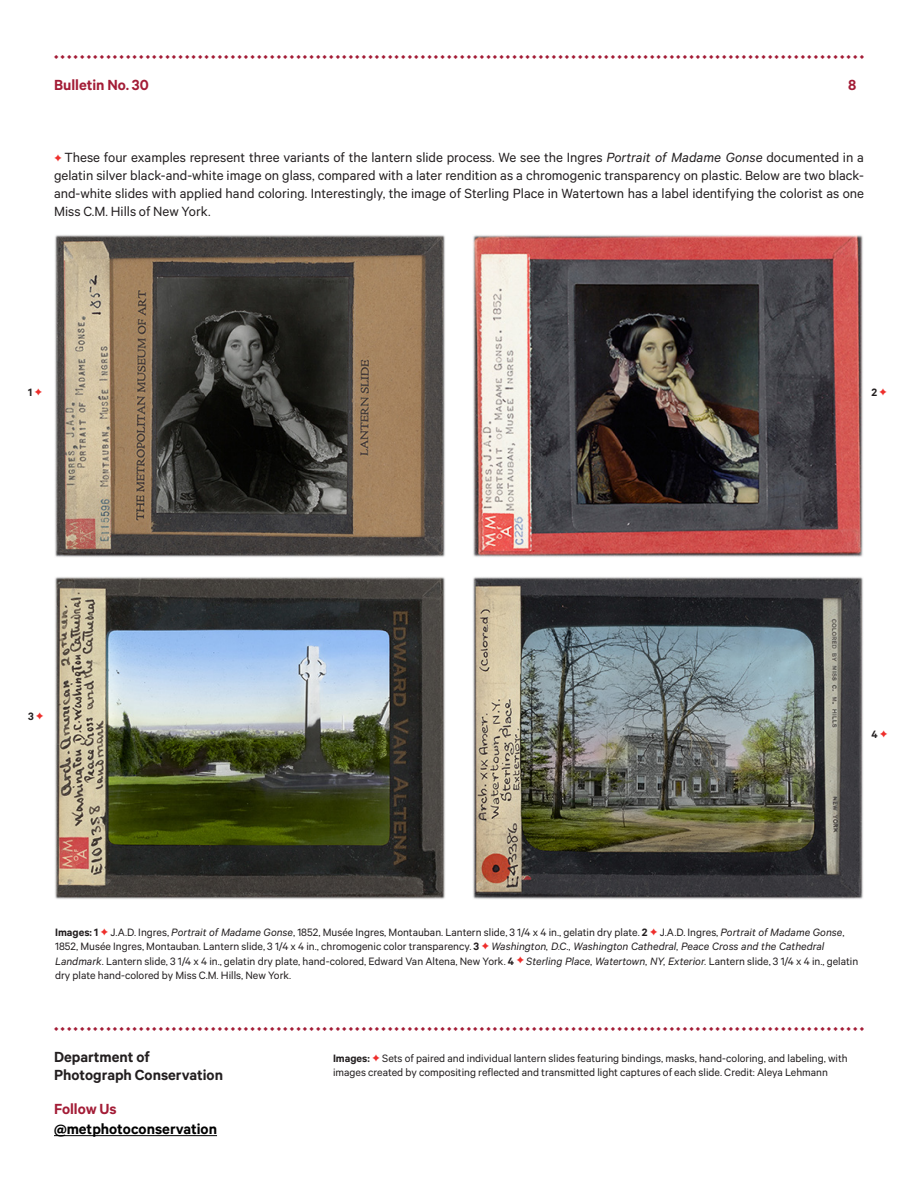
<style>
.page{position:relative;width:918px;height:1188px;background:#fff}
.page>*{position:absolute;margin:0;border:0;box-sizing:border-box;transform-origin:0 0}
.t1{font:700 16.5px/18px "The Met Sans Office";color:#231f20}
.Header__Sans_Bold_11{font:700 16.5px "The Met Sans Office";color:#a31c36}
.t2{font:700 16.5px "The Met Sans Office";color:#000}
.Body__Serif_Justify{font:15px/18px "The Met Sans Office";color:#231f20;text-align:justify}
.Caption__Sans_Regula{font:12px/14.4px "The Met Sans Office";color:#231f20}
.Caption__Sans_Regula-2{font:700 12px "The Met Sans Office";color:#231f20}
.t3{font:700 6px "GT Alpina Betav 6";color:#a31c36}
.s1{font-family:"GT Alpina Betav 6";font-weight:700;font-size:9px;color:#ee2f2c}
.s2{font-style:italic}
.s3{font-family:"GT Alpina Betav 6";font-size:9px;color:#ee2f2c}
.s4{font-weight:700}
</style>
<div class="page">
<hr style="left:54px;top:1135px;width:163px;height:1px;background:#000">
<img style="left:55px;top:235px;width:390px;height:322px">
<img style="left:55px;top:577px;width:390px;height:322px">
<img style="left:473px;top:577px;width:390px;height:322px">
<img style="left:473px;top:235px;width:390px;height:322px">
<p class="t3" style="left:54px;top:53px;width:812px">⬥ ⬥ ⬥ ⬥ ⬥ ⬥ ⬥ ⬥ ⬥ ⬥ ⬥ ⬥ ⬥ ⬥ ⬥ ⬥ ⬥ ⬥ ⬥ ⬥ ⬥ ⬥ ⬥ ⬥ ⬥ ⬥ ⬥ ⬥ ⬥ ⬥ ⬥ ⬥ ⬥ ⬥ ⬥ ⬥ ⬥ ⬥ ⬥ ⬥ ⬥ ⬥ ⬥ ⬥ ⬥ ⬥ ⬥ ⬥ ⬥ ⬥ ⬥ ⬥ ⬥ ⬥ ⬥ ⬥ ⬥ ⬥ ⬥ ⬥ ⬥ ⬥ ⬥ ⬥ ⬥ ⬥ ⬥ ⬥ ⬥ ⬥ ⬥ ⬥ ⬥ ⬥ ⬥ ⬥ ⬥ ⬥ ⬥ ⬥ ⬥ ⬥ ⬥ ⬥ ⬥ ⬥ ⬥ ⬥ ⬥ ⬥ ⬥ ⬥ ⬥ ⬥ ⬥ ⬥ ⬥ ⬥ ⬥ ⬥ ⬥ ⬥ ⬥ ⬥ ⬥ ⬥ ⬥ ⬥ ⬥ ⬥ ⬥ ⬥ ⬥ ⬥ ⬥ ⬥ ⬥ ⬥ ⬥ ⬥ ⬥ ⬥ ⬥ ⬥</p>
<p class="Header__Sans_Bold_11" style="left:54px;top:75px;width:96px">Bulletin No. 30</p>
<h1 class="Header__Sans_Bold_11" style="left:848px;top:75px;width:10px">8</h1>
<p class="Body__Serif_Justify" style="left:54px;top:148px;width:812px"><span class="s1">✦</span> These four examples represent three variants of the lantern slide process. We see the Ingres <span class="s2">Portrait of Madame Gonse</span> documented in a gelatin silver black-and-white image on glass, compared with a later rendition as a chromogenic transparency on plastic. Below are two black&shy;and-white slides with applied hand coloring. Interestingly, the image of Sterling Place in Watertown has a label identifying the colorist as one Miss C.M. Hills of New York.</p>
<p class="Caption__Sans_Regula-2" style="left:28px;top:385px;width:16px">1<span class="s3">✦</span></p>
<p class="Caption__Sans_Regula-2" style="left:872px;top:385px;width:17px">2 <span class="s3">✦</span></p>
<p class="Caption__Sans_Regula-2" style="left:28px;top:709px;width:17px">3<span class="s3">✦</span></p>
<p class="Caption__Sans_Regula-2" style="left:872px;top:727px;width:18px">4<span class="s3">✦</span></p>
<p class="Caption__Sans_Regula" style="left:55px;top:925px;width:805px"><span class="s4">Images: 1</span> <span class="s1">✦</span> J.A.D. Ingres, <span class="s2">Portrait of Madame Gonse</span>, 1852, Musée Ingres, Montauban. Lantern slide, 3 1/4 x 4 in., gelatin dry plate. <span class="s4">2</span> <span class="s1">✦</span> J.A.D. Ingres, <span class="s2">Portrait of Madame Gonse</span>, 1852, Musée Ingres, Montauban. Lantern slide, 3 1/4 x 4 in., chromogenic color transparency. <span class="s4">3</span> <span class="s1">✦</span> <span class="s2">Washington, D.C., Washington Cathedral, Peace Cross and the Cathedral Landmark</span>. Lantern slide, 3 1/4 x 4 in., gelatin dry plate, hand-colored, Edward Van Altena, New York. <span class="s4">4</span> <span class="s1">✦</span> <span class="s2">Sterling Place, Watertown, NY, Exterior.</span> Lantern slide, 3 1/4 x 4 in., gelatin dry plate hand-colored by Miss C.M. Hills, New York.</p>
<p class="t3" style="left:54px;top:1025px;width:812px">⬥ ⬥ ⬥ ⬥ ⬥ ⬥ ⬥ ⬥ ⬥ ⬥ ⬥ ⬥ ⬥ ⬥ ⬥ ⬥ ⬥ ⬥ ⬥ ⬥ ⬥ ⬥ ⬥ ⬥ ⬥ ⬥ ⬥ ⬥ ⬥ ⬥ ⬥ ⬥ ⬥ ⬥ ⬥ ⬥ ⬥ ⬥ ⬥ ⬥ ⬥ ⬥ ⬥ ⬥ ⬥ ⬥ ⬥ ⬥ ⬥ ⬥ ⬥ ⬥ ⬥ ⬥ ⬥ ⬥ ⬥ ⬥ ⬥ ⬥ ⬥ ⬥ ⬥ ⬥ ⬥ ⬥ ⬥ ⬥ ⬥ ⬥ ⬥ ⬥ ⬥ ⬥ ⬥ ⬥ ⬥ ⬥ ⬥ ⬥ ⬥ ⬥ ⬥ ⬥ ⬥ ⬥ ⬥ ⬥ ⬥ ⬥ ⬥ ⬥ ⬥ ⬥ ⬥ ⬥ ⬥ ⬥ ⬥ ⬥ ⬥ ⬥ ⬥ ⬥ ⬥ ⬥ ⬥ ⬥ ⬥ ⬥ ⬥ ⬥ ⬥ ⬥ ⬥ ⬥ ⬥ ⬥ ⬥ ⬥ ⬥ ⬥ ⬥ ⬥</p>
<h1 class="t1" style="left:54px;top:1047px;width:171px">Department of<br>Photograph Conservation</h1>
<h1 class="Header__Sans_Bold_11" style="left:54px;top:1099px;width:64px">Follow Us</h1>
<h1 class="t2" style="left:54px;top:1119px;width:165px">@metphotoconservation</h1>
<p class="Caption__Sans_Regula" style="left:333px;top:1051px;width:516px"><span class="s4">Images:</span> <span class="s1">✦</span> Sets of paired and individual lantern slides featuring bindings, masks, hand-coloring, and labeling, with images created by compositing reflected and transmitted light captures of each slide. Credit: Aleya Lehmann</p>
</div>
